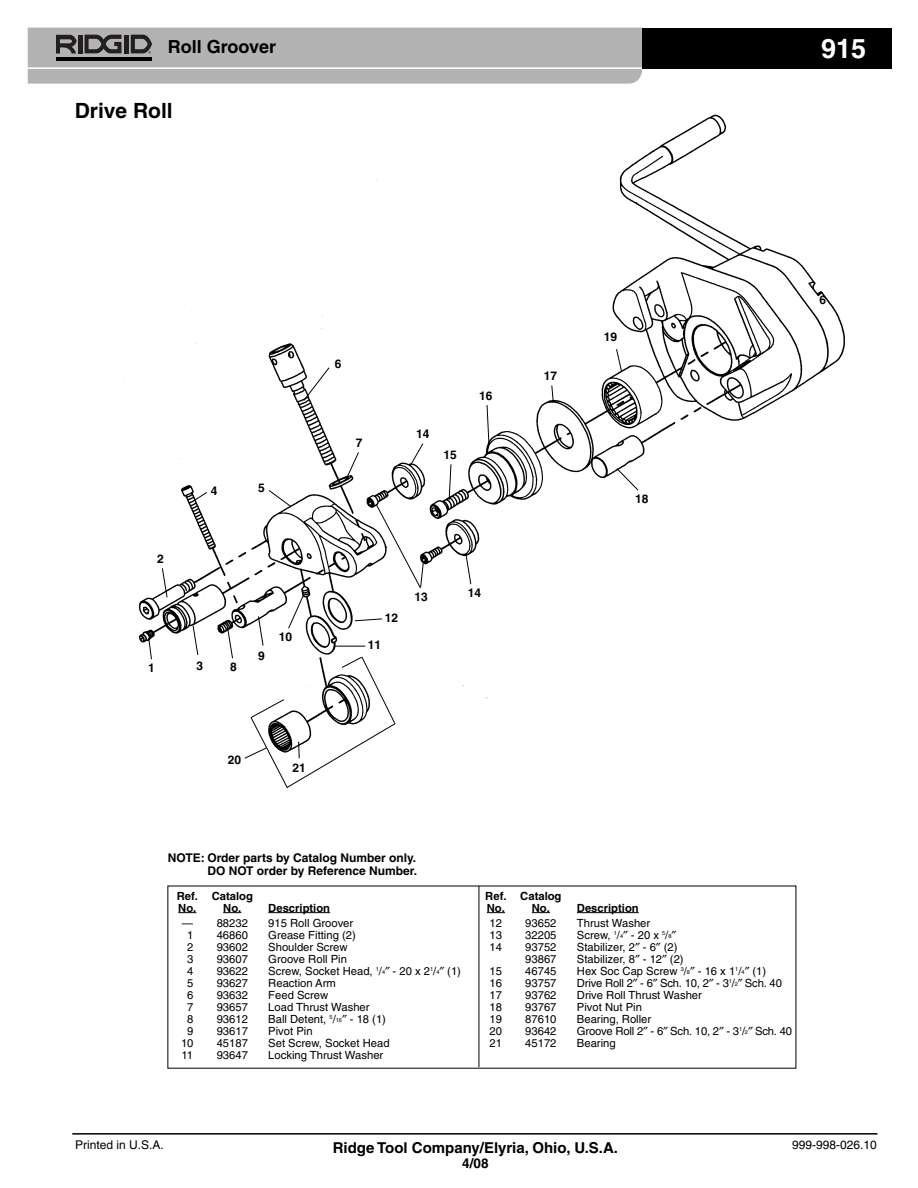
<style>
.page{position:relative;width:918px;height:1188px;background:#fff}
.page>*{position:absolute;margin:0;border:0;box-sizing:border-box;transform-origin:0 0}
.t1{font:700 27px "Helvetica";color:#fff}
.t2{font:700 21px "Helvetica";color:#000}
.t3{font:700 18px "Helvetica";color:#000}
.t4{font:700 15px "Helvetica";color:#000}
.t5{font:700 13.5px "Helvetica";color:#000}
.t6{font:700 12px/13.5px "Helvetica";color:#000;text-align:right}
.t7{font:12px "Helvetica";color:#000}
.t8{font:11.25px "Helvetica";color:#000}
.t9{font:700 11.25px/12px "Helvetica";color:#000}
.s1{font-size:5.7px}
</style>
<div class="page">
<div style="left:464px;top:28px;width:428px;height:41px;background:#000"></div>
<svg style="left:28px;top:28px;width:614px;height:56px"></svg>
<img style="left:123px;top:114px;width:722px;height:585px">
<hr style="left:72px;top:1133px;width:806px;height:2px;background:#000">
<svg style="left:616px;top:467px;width:23px;height:24px"></svg>
<svg style="left:192px;top:625px;width:7px;height:31px"></svg>
<svg style="left:486px;top:404px;width:4px;height:40px"></svg>
<svg style="left:148px;top:637px;width:4px;height:23px"></svg>
<svg style="left:303px;top:367px;width:27px;height:35px"></svg>
<svg style="left:193px;top:491px;width:15px;height:11px"></svg>
<svg style="left:465px;top:554px;width:7px;height:31px"></svg>
<svg style="left:161px;top:567px;width:7px;height:31px"></svg>
<svg style="left:448px;top:463px;width:4px;height:38px"></svg>
<svg style="left:551px;top:385px;width:3px;height:18px"></svg>
<svg style="left:409px;top:443px;width:15px;height:24px"></svg>
<svg style="left:616px;top:348px;width:7px;height:25px"></svg>
<svg style="left:346px;top:451px;width:13px;height:27px"></svg>
<svg style="left:227px;top:489px;width:197px;height:299px"></svg>
<svg style="left:178px;top:912px;width:18px;height:1px"></svg>
<svg style="left:223px;top:912px;width:18px;height:1px"></svg>
<hr style="left:268px;top:912px;width:62px;height:1px;background:#000">
<svg style="left:487px;top:912px;width:18px;height:1px"></svg>
<svg style="left:532px;top:912px;width:18px;height:1px"></svg>
<hr style="left:577px;top:912px;width:62px;height:1px;background:#000">
<hr style="left:479px;top:886px;width:1px;height:181px;background:#000">
<div style="left:73px;top:102px;width:150px;height:23px;background:#fff"></div>
<p class="t3" style="left:168px;top:40px;width:110px">Roll Groover</p>
<p class="t1" style="left:821px;top:38px;width:47px">915</p>
<p class="t2" style="left:75px;top:103px;width:100px">Drive Roll</p>
<p class="t6" style="left:157px;top:553px;width:8px">2</p>
<p class="t6" style="left:148px;top:663px;width:8px">1</p>
<p class="t6" style="left:211px;top:485px;width:8px">4</p>
<p class="t6" style="left:258px;top:482px;width:8px">5</p>
<p class="t6" style="left:197px;top:660px;width:8px">3</p>
<p class="t6" style="left:230px;top:661px;width:8px">8</p>
<p class="t6" style="left:258px;top:650px;width:8px">9</p>
<p class="t6" style="left:279px;top:631px;width:15px">10</p>
<p class="t6" style="left:335px;top:358px;width:8px">6</p>
<p class="t6" style="left:356px;top:437px;width:8px">7</p>
<p class="t6" style="left:416px;top:429px;width:15px">14</p>
<p class="t6" style="left:443px;top:449px;width:15px">15</p>
<p class="t6" style="left:479px;top:390px;width:15px">16</p>
<p class="t6" style="left:385px;top:612px;width:15px">12</p>
<p class="t6" style="left:368px;top:639px;width:15px">11</p>
<p class="t6" style="left:415px;top:591px;width:15px">13</p>
<p class="t6" style="left:468px;top:587px;width:15px">14</p>
<p class="t6" style="left:544px;top:371px;width:15px">17</p>
<p class="t6" style="left:604px;top:331px;width:15px">19</p>
<p class="t6" style="left:635px;top:493px;width:15px">18</p>
<p class="t6" style="left:819px;top:295px;width:8px">6</p>
<p class="t6" style="left:228px;top:754px;width:15px">20</p>
<p class="t6" style="left:293px;top:762px;width:15px">21</p>
<p class="t6" style="left:168px;top:852px;width:251px">NOTE: Order parts by Catalog Number only.<br>DO NOT order by Reference Number.</p>
<p class="t9" style="left:177px;top:891px;width:78px">Ref. Catalog<br>No. No.</p>
<p class="t9" style="left:268px;top:903px;width:63px">Description</p>
<p class="t9" style="left:485px;top:891px;width:78px">Ref. Catalog<br>No. No.</p>
<p class="t9" style="left:577px;top:903px;width:63px">Description</p>
<p class="t8" style="left:182px;top:919px;width:68px">— 88232</p>
<p class="t8" style="left:268px;top:919px;width:87px">915 Roll Groover</p>
<p class="t8" style="left:187px;top:931px;width:8px">1</p>
<p class="t8" style="left:217px;top:931px;width:33px">46860</p>
<p class="t8" style="left:268px;top:931px;width:89px">Grease Fitting (2)</p>
<p class="t8" style="left:187px;top:943px;width:8px">2</p>
<p class="t8" style="left:217px;top:943px;width:33px">93602</p>
<p class="t8" style="left:268px;top:943px;width:81px">Shoulder Screw</p>
<p class="t8" style="left:187px;top:955px;width:8px">3</p>
<p class="t8" style="left:217px;top:955px;width:33px">93607</p>
<p class="t8" style="left:268px;top:955px;width:80px">Groove Roll Pin</p>
<p class="t8" style="left:187px;top:967px;width:8px">4</p>
<p class="t8" style="left:217px;top:967px;width:33px">93622</p>
<p class="t8" style="left:268px;top:967px;width:194px">Screw, Socket Head, <sup>1</sup>/<span class="s1">4</span> - 20 x 2<sup>1</sup>/<span class="s1">4</span> (1)</p>
<p class="t8" style="left:187px;top:979px;width:8px">5</p>
<p class="t8" style="left:217px;top:979px;width:33px">93627</p>
<p class="t8" style="left:268px;top:979px;width:69px">Reaction Arm</p>
<p class="t8" style="left:187px;top:991px;width:8px">6</p>
<p class="t8" style="left:217px;top:991px;width:33px">93632</p>
<p class="t8" style="left:268px;top:991px;width:62px">Feed Screw</p>
<p class="t8" style="left:187px;top:1003px;width:8px">7</p>
<p class="t8" style="left:217px;top:1003px;width:33px">93657</p>
<p class="t8" style="left:268px;top:1003px;width:103px">Load Thrust Washer</p>
<p class="t8" style="left:187px;top:1015px;width:8px">8</p>
<p class="t8" style="left:217px;top:1015px;width:33px">93612</p>
<p class="t8" style="left:268px;top:1015px;width:119px">Ball Detent, <sup>5</sup>/<span class="s1">16</span> - 18 (1)</p>
<p class="t8" style="left:187px;top:1027px;width:8px">9</p>
<p class="t8" style="left:217px;top:1027px;width:33px">93617</p>
<p class="t8" style="left:268px;top:1027px;width:46px">Pivot Pin</p>
<p class="t8" style="left:181px;top:1039px;width:14px">10</p>
<p class="t8" style="left:217px;top:1039px;width:33px">45187</p>
<p class="t8" style="left:268px;top:1039px;width:123px">Set Screw, Socket Head</p>
<p class="t8" style="left:181px;top:1051px;width:13px">11</p>
<p class="t8" style="left:217px;top:1051px;width:33px">93647</p>
<p class="t8" style="left:268px;top:1051px;width:117px">Locking Thrust Washer</p>
<p class="t8" style="left:490px;top:919px;width:14px">12</p>
<p class="t8" style="left:525px;top:919px;width:33px">93652</p>
<p class="t8" style="left:577px;top:919px;width:75px">Thrust Washer</p>
<p class="t8" style="left:490px;top:931px;width:14px">13</p>
<p class="t8" style="left:525px;top:931px;width:33px">32205</p>
<p class="t8" style="left:577px;top:931px;width:96px">Screw, <sup>1</sup>/<span class="s1">4</span> - 20 x <sup>5</sup>/<span class="s1">8</span></p>
<p class="t8" style="left:490px;top:943px;width:14px">14</p>
<p class="t8" style="left:525px;top:943px;width:33px">93752</p>
<p class="t8" style="left:577px;top:943px;width:102px">Stabilizer, 2 - 6 (2)</p>
<p class="t8" style="left:525px;top:955px;width:33px">93867</p>
<p class="t8" style="left:577px;top:955px;width:108px">Stabilizer, 8 - 12 (2)</p>
<p class="t8" style="left:490px;top:967px;width:14px">15</p>
<p class="t8" style="left:525px;top:967px;width:33px">46745</p>
<p class="t8" style="left:577px;top:967px;width:191px">Hex Soc Cap Screw <sup>3</sup>/<span class="s1">8</span> - 16 x 1<sup>1</sup>/<span class="s1">4</span> (1)</p>
<p class="t8" style="left:490px;top:979px;width:14px">16</p>
<p class="t8" style="left:525px;top:979px;width:33px">93757</p>
<p class="t8" style="left:577px;top:979px;width:207px">Drive Roll 2 - 6 Sch. 10, 2 - 3<sup>1</sup>/<span class="s1">2</span> Sch. 40</p>
<p class="t8" style="left:490px;top:991px;width:14px">17</p>
<p class="t8" style="left:525px;top:991px;width:33px">93762</p>
<p class="t8" style="left:577px;top:991px;width:127px">Drive Roll Thrust Washer</p>
<p class="t8" style="left:490px;top:1003px;width:14px">18</p>
<p class="t8" style="left:525px;top:1003px;width:33px">93767</p>
<p class="t8" style="left:577px;top:1003px;width:67px">Pivot Nut Pin</p>
<p class="t8" style="left:490px;top:1015px;width:14px">19</p>
<p class="t8" style="left:525px;top:1015px;width:33px">87610</p>
<p class="t8" style="left:577px;top:1015px;width:76px">Bearing, Roller</p>
<p class="t8" style="left:490px;top:1027px;width:14px">20</p>
<p class="t8" style="left:525px;top:1027px;width:33px">93642</p>
<p class="t8" style="left:577px;top:1027px;width:217px">Groove Roll 2 - 6 Sch. 10, 2 - 3<sup>1</sup>/<span class="s1">2</span> Sch. 40</p>
<p class="t8" style="left:490px;top:1039px;width:14px">21</p>
<p class="t8" style="left:525px;top:1039px;width:33px">45172</p>
<p class="t8" style="left:577px;top:1039px;width:40px">Bearing</p>
<p class="t7" style="left:75px;top:1141px;width:90px">Printed in U.S.A.</p>
<p class="t7" style="left:792px;top:1141px;width:86px">999-998-026.10</p>
<p class="t4" style="left:333px;top:1143px;width:287px">Ridge Tool Company/Elyria, Ohio, U.S.A.</p>
<p class="t5" style="left:462px;top:1159px;width:28px">4/08</p>
</div>
